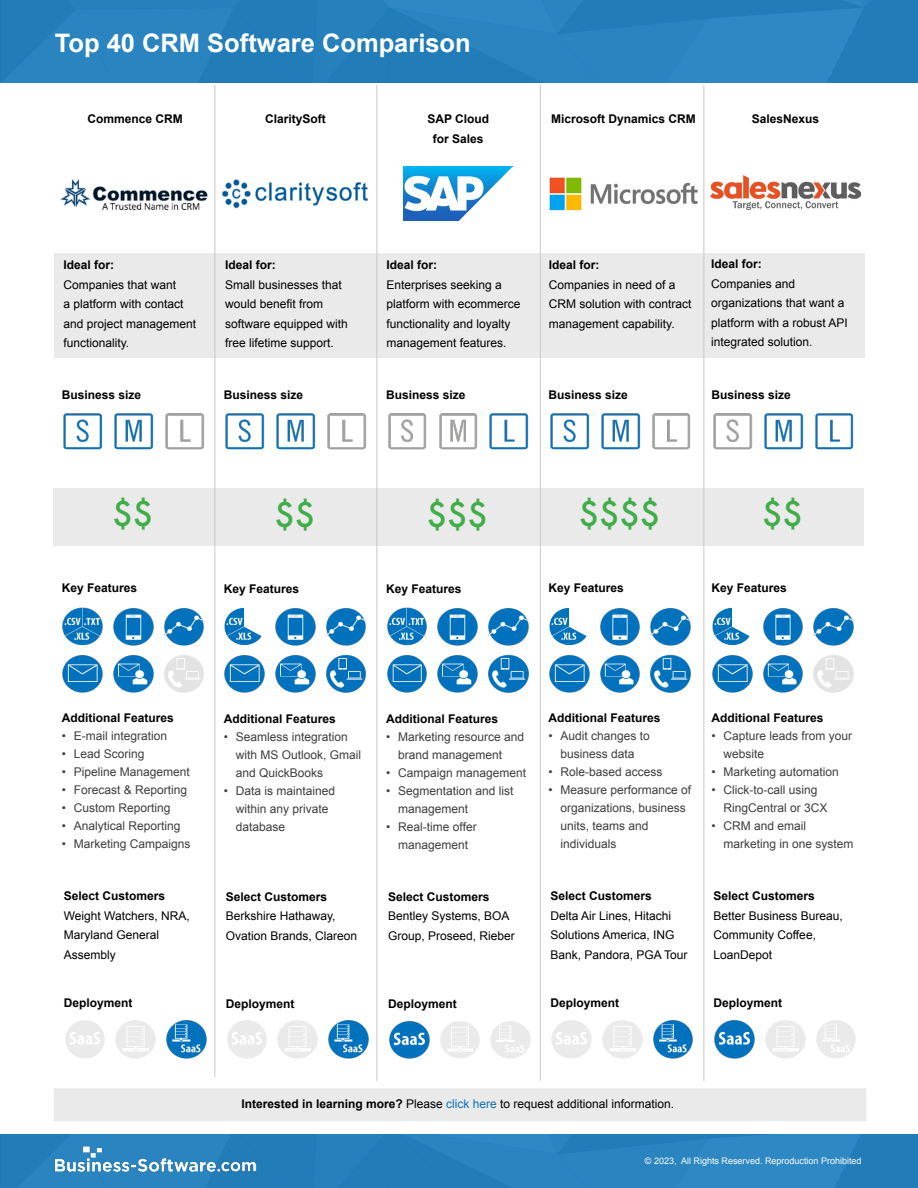
<style>
.page{position:relative;width:918px;height:1188px;background:#fff}
.page>*{position:absolute;margin:0;border:0;box-sizing:border-box;transform-origin:0 0}
.t1{font:500 33px "Futura";color:#41ad49}
.t2{font:700 25.5px "Arial";color:#fff}
.t3{font:12px/19.5px "Arial";color:#000}
.t4{font:12px/18px "Arial";color:#3e3e3e}
.t5{font:700 12px "Arial";color:#000}
.t6{font:9px "Arial";color:#fff}
.s1{font-weight:700}
.s2{color:#1072ba}
</style>
<div class="page">
<div style="left:0;top:1135px;width:918px;height:53px;background:#2984bf"></div>
<div style="left:0;top:0;width:918px;height:83px;background:#2984bf"></div>
<div style="left:54px;top:253px;width:811px;height:105px;background:#eaeaea"></div>
<div style="left:53px;top:489px;width:811px;height:57px;background:#eaeaea"></div>
<img style="left:55px;top:1146px;width:201px;height:27px">
<hr style="left:215px;top:85px;width:1px;height:992px;background:#c9c9c8">
<hr style="left:377px;top:85px;width:1px;height:996px;background:#c9c9c8">
<hr style="left:540px;top:85px;width:1px;height:996px;background:#c9c9c8">
<hr style="left:704px;top:85px;width:1px;height:996px;background:#c9c9c8">
<img style="left:60px;top:179px;width:148px;height:32px">
<img style="left:404px;top:167px;width:109px;height:54px">
<img style="left:222px;top:179px;width:147px;height:30px">
<img style="left:549px;top:177px;width:149px;height:34px">
<img style="left:711px;top:175px;width:149px;height:35px">
<img style="left:62px;top:607px;width:41px;height:39px">
<img style="left:164px;top:608px;width:41px;height:38px">
<img style="left:113px;top:608px;width:41px;height:38px">
<img style="left:62px;top:655px;width:41px;height:38px">
<img style="left:113px;top:655px;width:41px;height:38px">
<img style="left:164px;top:655px;width:40px;height:38px">
<img style="left:165px;top:413px;width:40px;height:37px">
<img style="left:114px;top:413px;width:40px;height:37px">
<img style="left:65px;top:1020px;width:40px;height:39px">
<img style="left:166px;top:1020px;width:41px;height:39px">
<img style="left:115px;top:1020px;width:41px;height:39px">
<img style="left:63px;top:413px;width:40px;height:37px">
<img style="left:224px;top:608px;width:38px;height:38px">
<img style="left:326px;top:608px;width:41px;height:38px">
<img style="left:275px;top:608px;width:41px;height:38px">
<img style="left:224px;top:655px;width:41px;height:38px">
<img style="left:275px;top:655px;width:41px;height:38px">
<img style="left:326px;top:654px;width:40px;height:39px">
<img style="left:327px;top:413px;width:40px;height:37px">
<img style="left:276px;top:413px;width:40px;height:37px">
<img style="left:227px;top:1020px;width:40px;height:39px">
<img style="left:328px;top:1020px;width:41px;height:39px">
<img style="left:277px;top:1020px;width:41px;height:39px">
<img style="left:225px;top:413px;width:40px;height:37px">
<img style="left:387px;top:607px;width:40px;height:39px">
<img style="left:488px;top:608px;width:41px;height:38px">
<img style="left:437px;top:608px;width:41px;height:38px">
<img style="left:387px;top:655px;width:40px;height:38px">
<img style="left:437px;top:655px;width:41px;height:38px">
<img style="left:488px;top:654px;width:41px;height:39px">
<img style="left:489px;top:413px;width:40px;height:37px">
<img style="left:439px;top:413px;width:39px;height:37px">
<img style="left:389px;top:1021px;width:41px;height:38px">
<img style="left:490px;top:1021px;width:41px;height:38px">
<img style="left:440px;top:1021px;width:40px;height:38px">
<img style="left:388px;top:413px;width:39px;height:37px">
<img style="left:549px;top:608px;width:38px;height:38px">
<img style="left:650px;top:608px;width:42px;height:38px">
<img style="left:600px;top:608px;width:40px;height:38px">
<img style="left:549px;top:655px;width:41px;height:38px">
<img style="left:600px;top:655px;width:40px;height:38px">
<img style="left:650px;top:654px;width:41px;height:39px">
<img style="left:652px;top:413px;width:39px;height:37px">
<img style="left:601px;top:413px;width:40px;height:37px">
<img style="left:551px;top:1020px;width:41px;height:39px">
<img style="left:653px;top:1020px;width:40px;height:39px">
<img style="left:602px;top:1020px;width:41px;height:39px">
<img style="left:550px;top:413px;width:40px;height:37px">
<img style="left:712px;top:608px;width:38px;height:38px">
<img style="left:813px;top:608px;width:42px;height:38px">
<img style="left:763px;top:608px;width:40px;height:38px">
<img style="left:712px;top:655px;width:41px;height:38px">
<img style="left:763px;top:655px;width:40px;height:38px">
<img style="left:813px;top:655px;width:41px;height:38px">
<img style="left:815px;top:413px;width:39px;height:37px">
<img style="left:764px;top:413px;width:40px;height:37px">
<img style="left:714px;top:1020px;width:41px;height:39px">
<img style="left:816px;top:1020px;width:40px;height:39px">
<img style="left:765px;top:1020px;width:41px;height:39px">
<img style="left:713px;top:413px;width:40px;height:37px">
<div style="left:54px;top:1088px;width:812px;height:33px;background:#eaeaea"></div>
<h2 class="t2" style="left:55px;top:26px;width:418px">Top 40 CRM Software Comparison</h2>
<p class="t5" style="left:88px;top:110px;width:97px">Commence CRM</p>
<p class="t5" style="left:427px;top:110px;width:63px">SAP Cloud</p>
<p class="t5" style="left:551px;top:110px;width:146px">Microsoft Dynamics CRM</p>
<p class="t5" style="left:752px;top:110px;width:69px">SalesNexus</p>
<p class="t5" style="left:433px;top:131px;width:52px">for Sales</p>
<p class="t5" style="left:265px;top:110px;width:62px">ClaritySoft</p>
<p class="t5" style="left:64px;top:257px;width:52px">Ideal for:</p>
<p class="t3" style="left:64px;top:275px;width:134px">Companies that want<br>a platform with contact and project management functionality.</p>
<p class="t5" style="left:225px;top:257px;width:52px">Ideal for:</p>
<p class="t3" style="left:225px;top:275px;width:124px">Small businesses that would benefit from software equipped with free lifetime support.</p>
<p class="t5" style="left:387px;top:257px;width:52px">Ideal for:</p>
<p class="t3" style="left:387px;top:275px;width:136px">Enterprises seeking a platform with ecommerce functionality and loyalty management features.</p>
<p class="t5" style="left:549px;top:257px;width:52px">Ideal for:</p>
<p class="t3" style="left:549px;top:275px;width:144px">Companies in need of a<br>CRM solution with contract management capability.</p>
<p class="t5" style="left:711px;top:256px;width:52px">Ideal for:</p>
<p class="t3" style="left:711px;top:274px;width:138px">Companies and organizations that want a platform with a robust API integrated solution.</p>
<p class="t5" style="left:62px;top:387px;width:81px">Business size</p>
<p class="t5" style="left:224px;top:387px;width:81px">Business size</p>
<p class="t5" style="left:386px;top:387px;width:81px">Business size</p>
<p class="t5" style="left:548px;top:387px;width:81px">Business size</p>
<p class="t5" style="left:712px;top:387px;width:81px">Business size</p>
<h1 class="t1" style="left:112px;top:491px;width:42px">$$</h1>
<h1 class="t1" style="left:274px;top:492px;width:42px">$$</h1>
<h1 class="t1" style="left:427px;top:492px;width:63px">$$$</h1>
<h1 class="t1" style="left:579px;top:491px;width:83px">$$$$</h1>
<h1 class="t1" style="left:762px;top:491px;width:42px">$$</h1>
<p class="t5" style="left:62px;top:580px;width:77px">Key Features</p>
<p class="t5" style="left:224px;top:581px;width:77px">Key Features</p>
<p class="t5" style="left:386px;top:581px;width:77px">Key Features</p>
<p class="t5" style="left:548px;top:580px;width:77px">Key Features</p>
<p class="t5" style="left:712px;top:580px;width:77px">Key Features</p>
<p class="t5" style="left:62px;top:710px;width:114px">Additional Features</p>
<p class="t4" style="left:62px;top:727px;width:107px">• E-mail integration</p>
<p class="t4" style="left:62px;top:745px;width:84px">• Lead Scoring</p>
<p class="t4" style="left:62px;top:763px;width:130px">• Pipeline Management</p>
<p class="t4" style="left:62px;top:781px;width:127px">• Forecast &amp; Reporting</p>
<p class="t4" style="left:62px;top:799px;width:110px">• Custom Reporting</p>
<p class="t4" style="left:62px;top:817px;width:120px">• Analytical Reporting</p>
<p class="t4" style="left:62px;top:835px;width:130px">• Marketing Campaigns</p>
<p class="t5" style="left:64px;top:888px;width:103px">Select Customers</p>
<p class="t3" style="left:64px;top:906px;width:128px">Weight Watchers, NRA,<br>Maryland General<br>Assembly</p>
<p class="t5" style="left:64px;top:995px;width:70px">Deployment</p>
<p class="t5" style="left:224px;top:710px;width:114px">Additional Features</p>
<p class="t4" style="left:236px;top:728px;width:127px;text-indent:-12px">• Seamless integration with MS Outlook, Gmail and QuickBooks</p>
<p class="t4" style="left:236px;top:782px;width:101px;text-indent:-12px">• Data is maintained within any private database</p>
<p class="t5" style="left:386px;top:711px;width:114px">Additional Features</p>
<p class="t4" style="left:398px;top:728px;width:128px;text-indent:-12px">• Marketing resource and brand management</p>
<p class="t4" style="left:386px;top:764px;width:142px">• Campaign management</p>
<p class="t4" style="left:398px;top:782px;width:117px;text-indent:-12px">• Segmentation and list management</p>
<p class="t4" style="left:386px;top:818px;width:92px;text-align:center">• Real-time offer management</p>
<p class="t5" style="left:548px;top:710px;width:114px">Additional Features</p>
<p class="t4" style="left:548px;top:727px;width:103px;text-align:center">• Audit changes to business data</p>
<p class="t4" style="left:548px;top:763px;width:116px">• Role-based access</p>
<p class="t4" style="left:560px;top:781px;width:132px;text-indent:-12px">• Measure performance of organizations, business units, teams and individuals</p>
<p class="t5" style="left:712px;top:710px;width:114px">Additional Features</p>
<p class="t4" style="left:724px;top:727px;width:130px;text-indent:-12px">• Capture leads from your website</p>
<p class="t4" style="left:712px;top:763px;width:129px">• Marketing automation</p>
<p class="t4" style="left:724px;top:781px;width:106px;text-indent:-12px">• Click-to-call using<br>RingCentral or 3CX</p>
<p class="t4" style="left:724px;top:817px;width:132px;text-indent:-12px">• CRM and email marketing in one system</p>
<p class="t5" style="left:226px;top:889px;width:103px">Select Customers</p>
<p class="t3" style="left:226px;top:906px;width:133px">Berkshire Hathaway,<br>Ovation Brands, Clareon</p>
<p class="t5" style="left:226px;top:996px;width:70px">Deployment</p>
<p class="t5" style="left:388px;top:889px;width:103px">Select Customers</p>
<p class="t3" style="left:388px;top:906px;width:128px">Bentley Systems, BOA<br>Group, Proseed, Rieber</p>
<p class="t5" style="left:388px;top:996px;width:70px">Deployment</p>
<p class="t5" style="left:550px;top:888px;width:103px">Select Customers</p>
<p class="t3" style="left:550px;top:906px;width:139px">Delta Air Lines, Hitachi<br>Solutions America, ING<br>Bank, Pandora, PGA Tour</p>
<p class="t5" style="left:550px;top:995px;width:70px">Deployment</p>
<p class="t5" style="left:714px;top:888px;width:103px">Select Customers</p>
<p class="t3" style="left:714px;top:906px;width:131px">Better Business Bureau,<br>Community Coffee,<br>LoanDepot</p>
<p class="t5" style="left:714px;top:995px;width:70px">Deployment</p>
<p class="t3" style="left:241px;top:1094px;width:434px"><span class="s1">Interested in learning more?</span> Please <span class="s2">click here</span> to request additional information.</p>
<p class="t6" style="left:645px;top:1155px;width:218px">© 2023, All Rights Reserved. Reproduction Prohibited</p>
</div>
